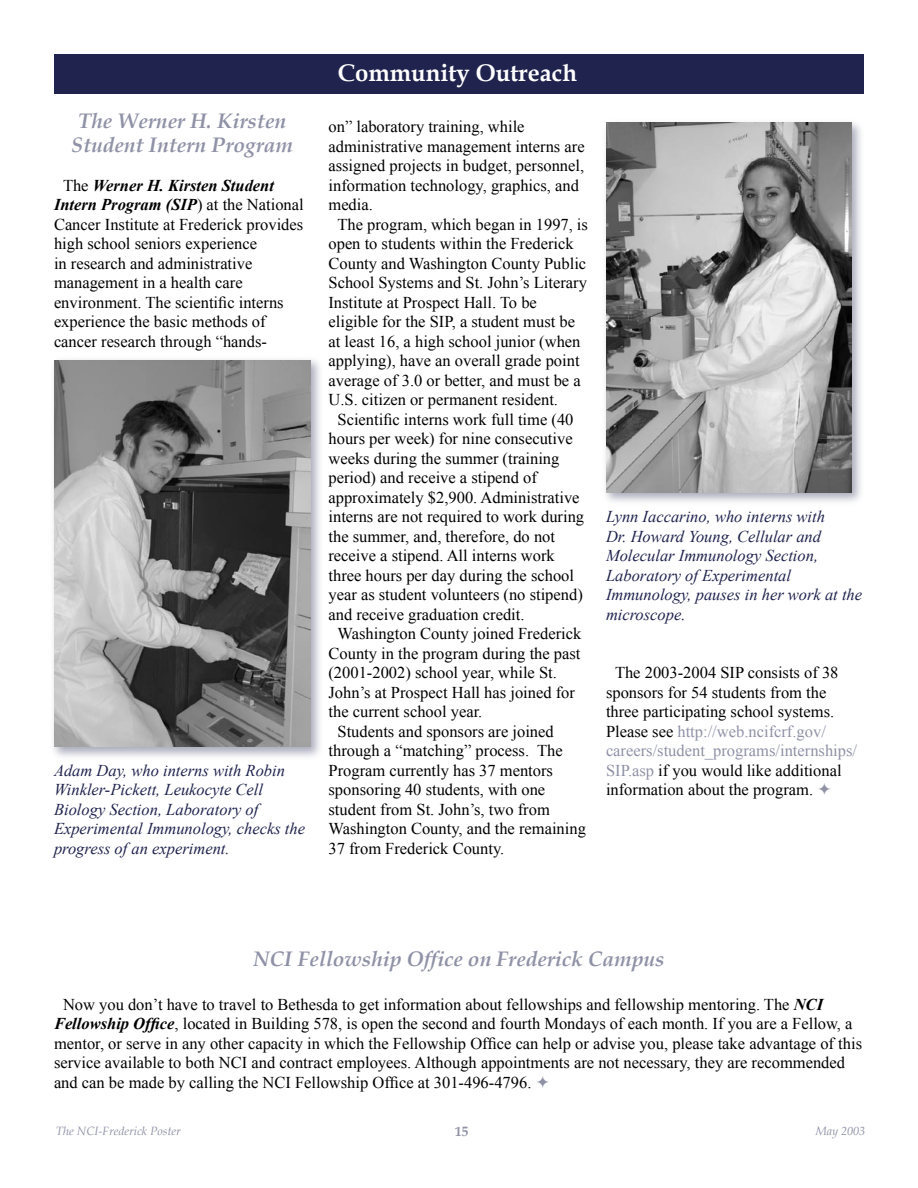
<style>
.page{position:relative;width:918px;height:1188px;background:#fff}
.page>*{position:absolute;margin:0;border:0;box-sizing:border-box;transform-origin:0 0}
._16pt_White_Heading{font:700 24px "Book Antiqua";color:#fff}
._14pt_2_Line_Subhead{font:italic 700 21px/24px "Book Antiqua";color:#8f91a6;text-align:center}
._14pt_Subhead{font:italic 700 21px "Book Antiqua";color:#8f91a6}
.Main_Text{font:16.5px/19.5px "Times New Roman";color:#000}
.Captions{font:italic 16.5px/19.5px "Times New Roman";color:#1f234d}
.Page_Number{font:700 13.5px "Book Antiqua";color:#8f91a6}
.Bottom_Left{font:italic 12px "Book Antiqua";color:#8f91a6}
.Bottom_Right{font:italic 12px "Book Antiqua";color:#8f91a6}
.s1{font-weight:700;font-style:italic}
.s2{color:#8f91a6}
</style>
<div class="page">
<div style="left:54px;top:54px;width:810px;height:40px;background:#1f234d"></div>
<div style="left:50px;top:356px;width:275px;height:405px;background:#8f91a6;opacity:.75"></div>
<img style="left:54px;top:360px;width:256px;height:387px">
<div style="left:602px;top:118px;width:263px;height:388px;background:#8f91a6;opacity:.75"></div>
<img style="left:606px;top:123px;width:245px;height:369px">
<p class="_14pt_2_Line_Subhead" style="left:71px;top:109px;width:223px">The Werner H. Kirsten<br>Student Intern Program</p>
<p class="Main_Text" style="left:54px;top:175px;width:251px;text-indent:9px">The <span class="s1">Werner H. Kirsten Student Intern Program (SIP</span>) at the National Cancer Institute at Frederick provides high school seniors experience<br>in research and administrative management in a health care environment. The scientific interns experience the basic methods of cancer research through “hands-</p>
<p class="Captions" style="left:54px;top:760px;width:253px">Adam Day, who interns with Robin<br>Winkler-Pickett, Leukocyte Cell<br>Biology Section, Laboratory of<br>Experimental Immunology, checks the progress of an experiment.</p>
<p class="_16pt_White_Heading" style="left:338px;top:57px;width:241px">Community Outreach</p>
<p class="Main_Text" style="left:328px;top:116px;width:258px">on” laboratory training, while administrative management interns are assigned projects in budget, personnel, information technology, graphics, and media.</p>
<p class="Main_Text" style="left:328px;top:214px;width:261px;text-indent:9px">The program, which began in 1997, is open to students within the Frederick County and Washington County Public School Systems and St. John’s Literary Institute at Prospect Hall. To be eligible for the SIP, a student must be at least 16, a high school junior (when applying), have an overall grade point average of 3.0 or better, and must be a U.S. citizen or permanent resident.</p>
<p class="Main_Text" style="left:328px;top:409px;width:257px;text-indent:9px">Scientific interns work full time (40 hours per week) for nine consecutive weeks during the summer (training period) and receive a stipend of approximately $2,900. Administrative interns are not required to work during the summer, and, therefore, do not receive a stipend. All interns work three hours per day during the school year as student volunteers (no stipend) and receive graduation credit.</p>
<p class="Main_Text" style="left:328px;top:623px;width:254px;text-indent:9px">Washington County joined Frederick County in the program during the past (2001-2002) school year, while St.<br>John’s at Prospect Hall has joined for the current school year.</p>
<p class="Main_Text" style="left:328px;top:721px;width:259px;text-indent:9px">Students and sponsors are joined through a “matching” process. The<br>Program currently has 37 mentors sponsoring 40 students, with one student from St. John’s, two from<br>Washington County, and the remaining<br>37 from Frederick County.</p>
<p class="Captions" style="left:606px;top:506px;width:258px">Lynn Iaccarino, who interns with<br>Dr. Howard Young, Cellular and<br>Molecular Immunology Section,<br>Laboratory of Experimental<br>Immunology, pauses in her work at the microscope.</p>
<p class="Main_Text" style="left:606px;top:662px;width:253px;text-indent:9px">The 2003-2004 SIP consists of 38 sponsors for 54 students from the three participating school systems.<br>Please see <span class="s2">http://web.ncifcrf.gov/ careers/student_programs/internships/ SIP.asp</span> if you would like additional information about the program.</p>
<p class="_14pt_Subhead" style="left:254px;top:945px;width:412px">NCI Fellowship Office on Frederick Campus</p>
<p class="Main_Text" style="left:54px;top:994px;width:810px;text-indent:9px">Now you don’t have to travel to Bethesda to get information about fellowships and fellowship mentoring. The <span class="s1">NCI Fellowship Office</span>, located in Building 578, is open the second and fourth Mondays of each month. If you are a Fellow, a mentor, or serve in any other capacity in which the Fellowship Office can help or advise you, please take advantage of this service available to both NCI and contract employees. Although appointments are not necessary, they are recommended and can be made by calling the NCI Fellowship Office at 301-496-4796.</p>
<p class="Bottom_Left" style="left:56px;top:1123px;width:126px">The NCI-Frederick Poster</p>
<p class="Page_Number" style="left:455px;top:1123px;width:15px">15</p>
<p class="Bottom_Right" style="left:815px;top:1123px;width:51px">May 2003</p>
</div>
